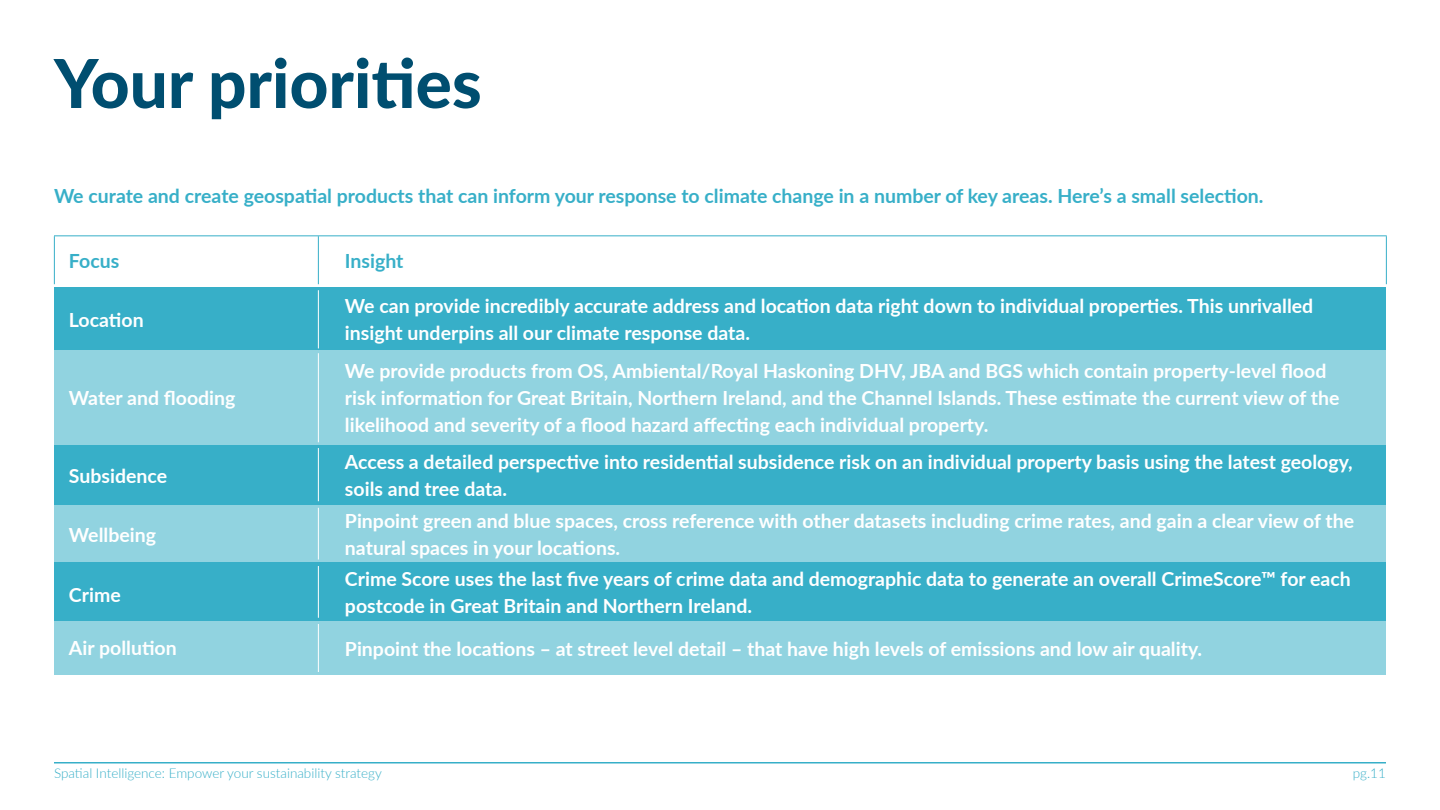
<style>
.page{position:relative;width:1440px;height:810px;background:#fff}
.page>*{position:absolute;margin:0;border:0;box-sizing:border-box;transform-origin:0 0}
.t1{font:800 67.5px "Lato";color:#004e70}
.t2{font:700 19.5px/27px "Lato";color:#fff}
.t3{font:700 19.5px "Lato";color:#37afc8}
.t4{font:300 13.5px "Lato";color:#37afc8}
</style>
<div class="page">
<hr style="left:54px;top:762px;width:1332px;height:2px;background:#37afc8">
<div style="left:318px;top:287px;width:1068px;height:63px;background:#37afc8"></div>
<div style="left:318px;top:350px;width:1068px;height:95px;background:#91d3e0"></div>
<div style="left:318px;top:505px;width:1068px;height:58px;background:#91d3e0"></div>
<div style="left:318px;top:621px;width:1068px;height:54px;background:#91d3e0"></div>
<div style="left:318px;top:445px;width:1068px;height:60px;background:#37afc8"></div>
<div style="left:318px;top:563px;width:1068px;height:58px;background:#37afc8"></div>
<div style="left:54px;top:287px;width:264px;height:63px;background:#37afc8"></div>
<div style="left:54px;top:350px;width:264px;height:95px;background:#91d3e0"></div>
<div style="left:54px;top:505px;width:264px;height:58px;background:#91d3e0"></div>
<div style="left:54px;top:621px;width:264px;height:54px;background:#91d3e0"></div>
<div style="left:54px;top:445px;width:264px;height:60px;background:#37afc8"></div>
<div style="left:54px;top:563px;width:264px;height:58px;background:#37afc8"></div>
<hr style="left:318px;top:290px;width:1px;height:58px;background:#fff">
<hr style="left:318px;top:353px;width:1px;height:89px;background:#fff">
<hr style="left:318px;top:508px;width:1px;height:52px;background:#fff">
<hr style="left:318px;top:624px;width:1px;height:48px;background:#fff">
<hr style="left:318px;top:448px;width:1px;height:53px;background:#fff">
<hr style="left:318px;top:566px;width:1px;height:52px;background:#fff">
<hr style="left:318px;top:236px;width:1px;height:48px;background:#37afc8">
<hr style="left:54px;top:236px;width:1px;height:48px;background:#37afc8">
<hr style="left:1386px;top:236px;width:1px;height:48px;background:#37afc8">
<hr style="left:54px;top:235px;width:1333px;height:1px;background:#37afc8">
<h1 class="t1" style="left:54px;top:33px;width:429px">Your priorities</h1>
<p class="t3" style="left:54px;top:181px;width:1211px">We curate and create geospatial products that can inform your response to climate change in a number of key areas. Here’s a small selection.</p>
<p class="t3" style="left:69px;top:247px;width:52px">Focus</p>
<p class="t2" style="left:69px;top:305px;width:76px">Location</p>
<p class="t2" style="left:69px;top:384px;width:168px">Water and flooding</p>
<p class="t2" style="left:69px;top:461px;width:100px">Subsidence</p>
<p class="t2" style="left:69px;top:520px;width:89px">Wellbeing</p>
<p class="t2" style="left:69px;top:581px;width:53px">Crime</p>
<p class="t2" style="left:69px;top:634px;width:109px">Air pollution</p>
<p class="t3" style="left:345px;top:247px;width:60px">Insight</p>
<p class="t2" style="left:345px;top:292px;width:970px">We can provide incredibly accurate address and location data right down to individual properties. This unrivalled insight underpins all our climate response data.</p>
<p class="t2" style="left:345px;top:357px;width:996px">We provide products from OS, Ambiental/Royal Haskoning DHV, JBA and BGS which contain property-level flood risk information for Great Britain, Northern Ireland, and the Channel Islands. These estimate the current view of the likelihood and severity of a flood hazard affecting each individual property.</p>
<p class="t2" style="left:345px;top:448px;width:1009px">Access a detailed perspective into residential subsidence risk on an individual property basis using the latest geology, soils and tree data.</p>
<p class="t2" style="left:345px;top:507px;width:1011px">Pinpoint green and blue spaces, cross reference with other datasets including crime rates, and gain a clear view of the natural spaces in your locations.</p>
<p class="t2" style="left:345px;top:565px;width:1007px">Crime Score uses the last five years of crime data and demographic data to generate an overall CrimeScore™ for each postcode in Great Britain and Northern Ireland.</p>
<p class="t2" style="left:345px;top:634px;width:859px">Pinpoint the locations – at street level detail – that have high levels of emissions and low air quality.</p>
<p class="t4" style="left:54px;top:764px;width:329px">Spatial Intelligence: Empower your sustainability strategy</p>
<p class="t4" style="left:1353px;top:764px;width:35px">pg.11</p>
</div>
